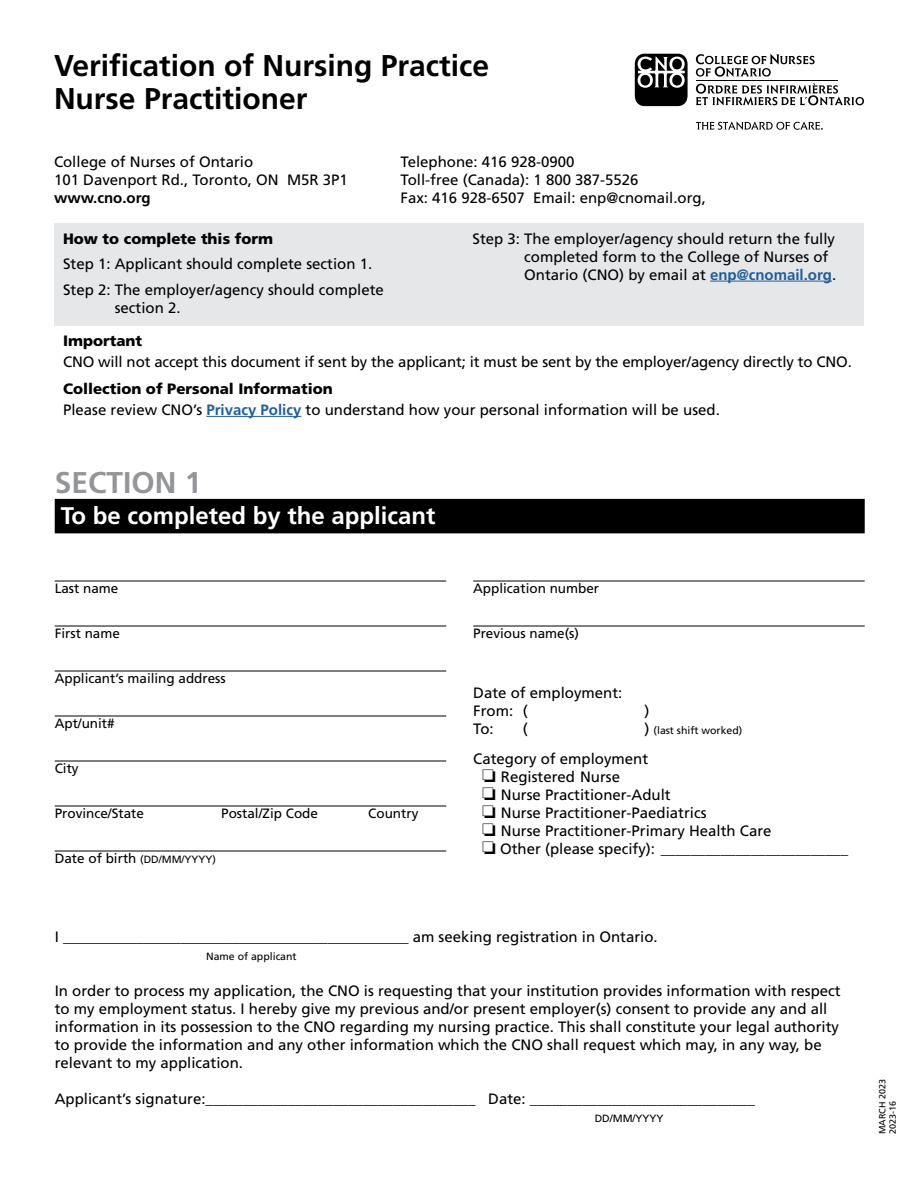
<style>
.page{position:relative;width:918px;height:1188px;background:#fff}
.page>*{position:absolute;margin:0;border:0;box-sizing:border-box;transform-origin:0 0}
.t1{font:700 30px/33px "Frutiger LT Std";color:#000}
.t2{font:700 30px "Frutiger LT Std";color:#939598}
.t3{font:700 24px "Frutiger LT Std";color:#fff}
.t4{font:15px/18px "Frutiger LT Std";color:#000}
.t5{font:900 15px "Frutiger LT Std";color:#000}
.t6{font:700 15px "Frutiger LT Std";color:#000}
.t7{font:13.5px "Frutiger LT Std";color:#000}
.t8{font:10.5px "Frutiger LT Std";color:#000}
.t9{font:9px/10.5px "Frutiger LT Std";color:#000}
.s1{font-weight:700;color:#215e9e}
.s2{font-weight:900}
.s3{font-size:13.5px}
.s4{font-size:15px}
</style>
<div class="page">
<svg style="left:696px;top:83px;width:168px;height:22px"></svg>
<svg style="left:635px;top:54px;width:53px;height:52px"></svg>
<hr style="left:696px;top:80px;width:142px;height:1px;background:#000">
<svg style="left:696px;top:54px;width:119px;height:23px"></svg>
<svg style="left:696px;top:122px;width:127px;height:8px"></svg>
<div style="left:54px;top:223px;width:810px;height:103px;background:#e6e7e8"></div>
<hr style="left:710px;top:281px;width:122px;height:1px;background:#215e9e">
<hr style="left:206px;top:416px;width:95px;height:1px;background:#215e9e">
<div style="left:55px;top:499px;width:810px;height:34px;background:#000"></div>
<hr style="left:55px;top:581px;width:391px;height:1px;background:#000">
<hr style="left:55px;top:626px;width:391px;height:1px;background:#000">
<hr style="left:55px;top:671px;width:391px;height:1px;background:#000">
<hr style="left:55px;top:716px;width:391px;height:1px;background:#000">
<hr style="left:55px;top:761px;width:391px;height:1px;background:#000">
<hr style="left:55px;top:806px;width:391px;height:1px;background:#000">
<hr style="left:55px;top:851px;width:391px;height:1px;background:#000">
<hr style="left:473px;top:581px;width:392px;height:1px;background:#000">
<hr style="left:473px;top:626px;width:392px;height:1px;background:#000">
<h1 class="t1" style="left:54px;top:49px;width:437px">Verification of Nursing Practice<br>Nurse Practitioner</h1>
<p class="t4" style="left:54px;top:153px;width:295px">College of Nurses of Ontario<br>101 Davenport Rd., Toronto, ON M5R 3P1</p>
<p class="t6" style="left:54px;top:189px;width:98px">www.cno.org</p>
<p class="t5" style="left:63px;top:229px;width:212px">How to complete this form</p>
<p class="t4" style="left:63px;top:251px;width:322px;line-height:25.5px">Step 1: Applicant should complete section 1.<br>Step 2: The employer/agency should complete</p>
<p class="t4" style="left:115px;top:298px;width:67px">section 2.</p>
<p class="t4" style="left:400px;top:153px;width:307px">Telephone: 416 928-0900<br>Toll-free (Canada): 1 800 387-5526<br>Fax: 416 928-6507 Email: enp@cnomail.org,</p>
<p class="t4" style="left:524px;top:229px;width:314px;text-indent:-52px">Step 3: The employer/agency should return the fully completed form to the College of Nurses of<br>Ontario (CNO) by email at <span class="s1">enp@cnomail.org</span>.</p>
<p class="t5" style="left:63px;top:332px;width:81px">Important</p>
<p class="t4" style="left:63px;top:353px;width:790px">CNO will not accept this document if sent by the applicant; it must be sent by the employer/agency directly to CNO.</p>
<p class="t4" style="left:63px;top:378px;width:658px;line-height:21px"><span class="s2">Collection of Personal Information<br></span>Please review CNO’s <span class="s1">Privacy Policy</span> to understand how your personal information will be used.</p>
<h1 class="t2" style="left:55px;top:465px;width:148px">SECTION 1</h1>
<h2 class="t3" style="left:61px;top:502px;width:376px">To be completed by the applicant</h2>
<p class="t7" style="left:55px;top:581px;width:65px">Last name</p>
<p class="t7" style="left:55px;top:626px;width:67px">First name</p>
<p class="t7" style="left:55px;top:671px;width:173px">Applicant’s mailing address</p>
<p class="t7" style="left:55px;top:716px;width:62px">Apt/unit#</p>
<p class="t7" style="left:55px;top:761px;width:26px">City</p>
<p class="t7" style="left:55px;top:806px;width:91px">Province/State</p>
<p class="t7" style="left:221px;top:806px;width:98px">Postal/Zip Code</p>
<p class="t7" style="left:368px;top:806px;width:52px">Country</p>
<p class="t8" style="left:55px;top:854px;width:163px"><span class="s3">Date of birth</span> (DD/MM/YYYY)</p>
<p class="t7" style="left:473px;top:581px;width:128px">Application number</p>
<p class="t7" style="left:473px;top:626px;width:107px">Previous name(s)</p>
<p class="t4" style="left:473px;top:684px;width:151px">Date of employment:<br>From: (</p>
<p class="t4" style="left:644px;top:702px;width:6px">)</p>
<p class="t4" style="left:473px;top:720px;width:22px">To:</p>
<p class="t4" style="left:523px;top:720px;width:6px">(</p>
<p class="t8" style="left:644px;top:725px;width:99px"><span class="s4">)</span> (last shift worked)</p>
<p class="t4" style="left:482px;top:750px;width:368px;text-indent:-9px">Category of employment<br>❏ Registered Nurse<br>❏ Nurse Practitioner-Adult<br>❏ Nurse Practitioner-Paediatrics<br>❏ Nurse Practitioner-Primary Health Care<br>❏ Other (please specify): _________________________</p>
<p class="t4" style="left:55px;top:928px;width:605px">I _______________________________________________ am seeking registration in Ontario.</p>
<p class="t8" style="left:206px;top:951px;width:92px">Name of applicant</p>
<p class="t4" style="left:55px;top:982px;width:787px">In order to process my application, the CNO is requesting that your institution provides information with respect to my employment status. I hereby give my previous and/or present employer(s) consent to provide any and all information in its possession to the CNO regarding my nursing practice. This shall constitute your legal authority to provide the information and any other information which the CNO shall request which may, in any way, be relevant to my application.</p>
<p class="t4" style="left:55px;top:1090px;width:702px">Applicant’s signature:____________________________________ Date: ______________________________</p>
<p class="t8" style="left:595px;top:1113px;width:70px">DD/MM/YYYY</p>
<p class="t9" style="left:877px;top:1134px;width:57px;rotate:-90deg">MARCH 2023<br>2023-16</p>
</div>
